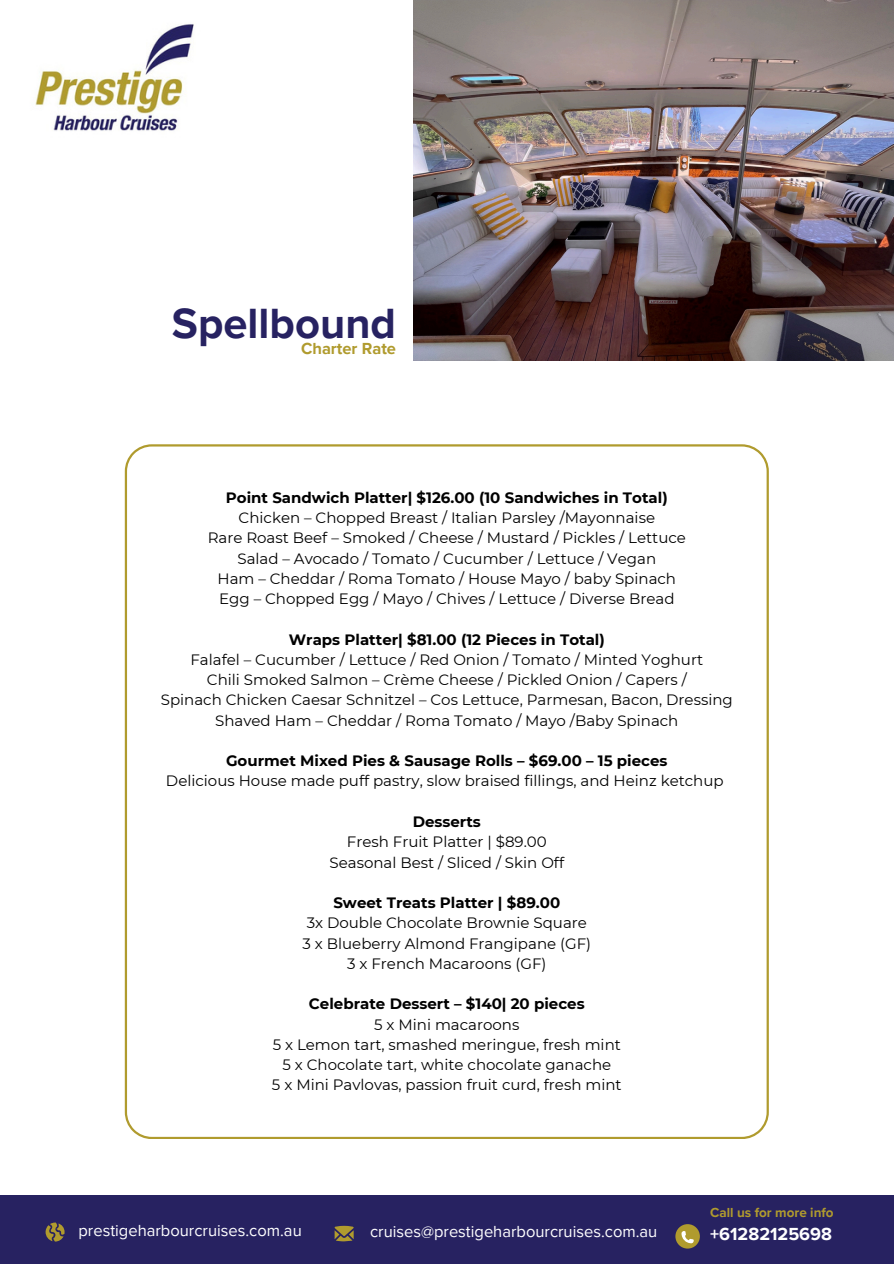
<style>
.page{position:relative;width:894px;height:1264px;background:#fff}
.page>*{position:absolute;margin:0;border:0;box-sizing:border-box;transform-origin:0 0}
.t1{font:700 43.5px "Proxima Nova";color:#272261}
.t2{font:700 18px "Proxima Nova";color:#fff}
.t3{font:16.5px "Proxima Nova";color:#fff}
.t4{font:700 16.5px "Proxima Nova";color:#b09b2e}
.t5{font:15px/20.2px "Montserrat";color:#000;text-align:center}
.t6{font:700 13.5px "Proxima Nova";color:#b09b2e}
.s1{font-weight:700}
</style>
<div class="page">
<div style="left:0;top:1195px;width:893px;height:68px;background:#272261"></div>
<svg style="left:46px;top:1222px;width:19px;height:19px"></svg>
<svg style="left:334px;top:1225px;width:19px;height:16px"></svg>
<svg style="left:675px;top:1224px;width:24px;height:24px"></svg>
<svg style="left:681px;top:1230px;width:12px;height:13px"></svg>
<img style="left:35px;top:24px;width:159px;height:107px">
<svg style="left:125px;top:444px;width:643px;height:694px"></svg>
<img style="left:413px;top:0;width:479px;height:360px">
<p class="t1" style="left:172px;top:298px;width:225px">Spellbound</p>
<p class="t4" style="left:301px;top:338px;width:96px">Charter Rate</p>
<p class="t5" style="left:208px;top:487px;width:479px"><span class="s1">Point Sandwich Platter| $126.00 (10 Sandwiches in Total)<br></span>Chicken – Chopped Breast / Italian Parsley /Mayonnaise<br>Rare Roast Beef – Smoked / Cheese / Mustard / Pickles / Lettuce Salad – Avocado / Tomato / Cucumber / Lettuce / Vegan<br>Ham – Cheddar / Roma Tomato / House Mayo / baby Spinach Egg – Chopped Egg / Mayo / Chives / Lettuce / Diverse Bread</p>
<h1 class="t5" style="left:161px;top:629px;width:573px"><span class="s1">Wraps Platter| $81.00 (12 Pieces in Total)<br></span>Falafel – Cucumber / Lettuce / Red Onion / Tomato / Minted Yoghurt<br>Chili Smoked Salmon – Crème Cheese / Pickled Onion / Capers /<br>Spinach Chicken Caesar Schnitzel – Cos Lettuce, Parmesan, Bacon, Dressing Shaved Ham – Cheddar / Roma Tomato / Mayo /Baby Spinach</h1>
<h2 class="t5" style="left:166px;top:750px;width:559px"><span class="s1">Gourmet Mixed Pies &amp; Sausage Rolls – $69.00 – 15 pieces<br></span>Delicious House made puff pastry, slow braised fillings, and Heinz ketchup</h2>
<p class="t5" style="left:329px;top:811px;width:236px"><span class="s1">Desserts<br></span>Fresh Fruit Platter | $89.00<br>Seasonal Best / Sliced / Skin Off</p>
<h3 class="t5" style="left:302px;top:892px;width:290px"><span class="s1">Sweet Treats Platter | $89.00<br></span>3x Double Chocolate Brownie Square<br>3 x Blueberry Almond Frangipane (GF)<br>3 x French Macaroons (GF)</h3>
<h3 class="t5" style="left:272px;top:993px;width:351px"><span class="s1">Celebrate Dessert – $140| 20 pieces<br></span>5 x Mini macaroons<br>5 x Lemon tart, smashed meringue, fresh mint 5 x Chocolate tart, white chocolate ganache<br>5 x Mini Pavlovas, passion fruit curd, fresh mint</h3>
<h3 class="t6" style="left:710px;top:1204px;width:125px">Call us for more info</h3>
<p class="t3" style="left:78px;top:1220px;width:225px">prestigeharbourcruises.com.au</p>
<h3 class="t3" style="left:370px;top:1221px;width:289px">cruises@prestigeharbourcruises.com.au</h3>
<h3 class="t2" style="left:710px;top:1223px;width:123px">+61282125698</h3>
</div>
